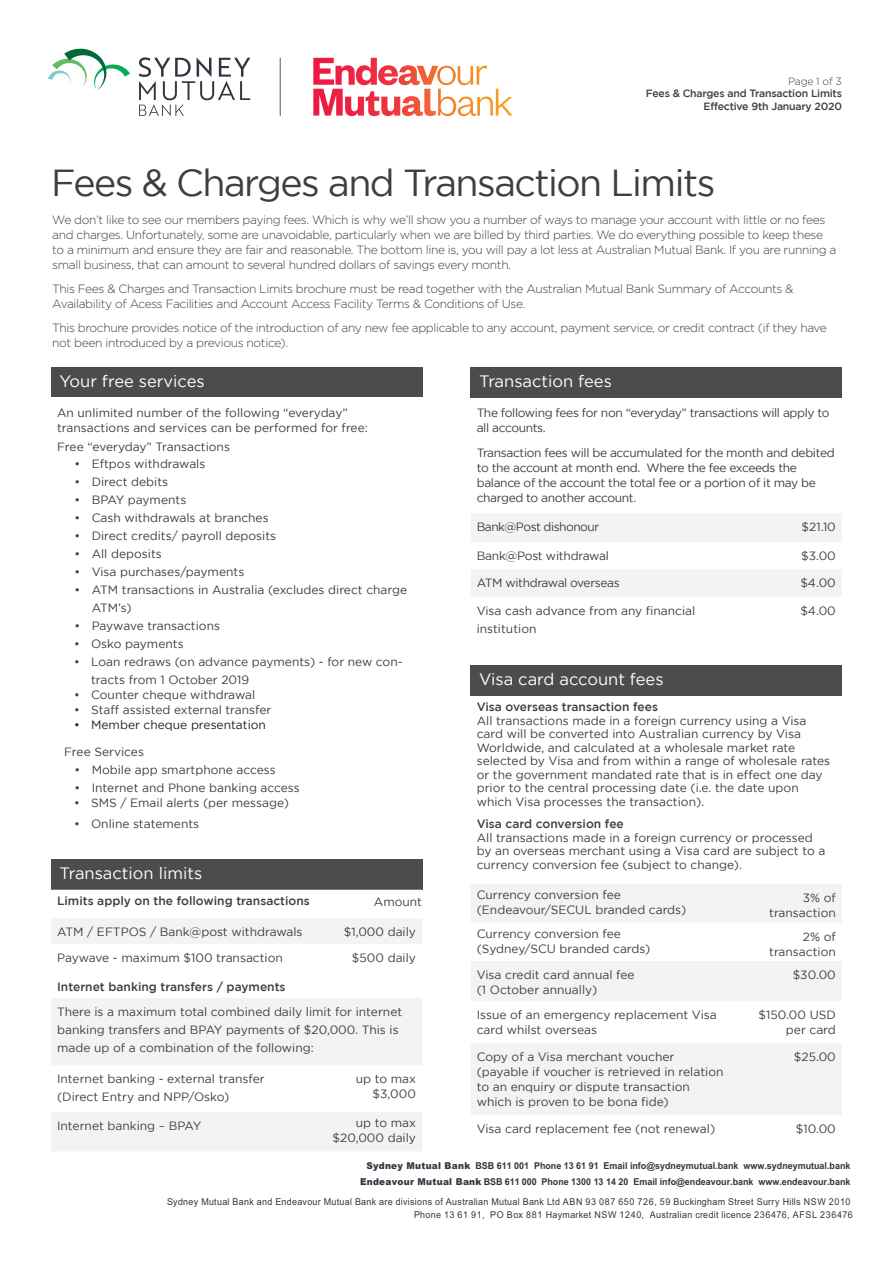
<style>
.page{position:relative;width:893px;height:1263px;background:#fff}
.page>*{position:absolute;margin:0;border:0;box-sizing:border-box;transform-origin:0 0}
.t1{font:37.5px "Gotham";letter-spacing:-.04em;color:#3e3e3f}
.t2{font:16.5px "Gotham";color:#fff}
.t3{font:12px/15px "Gotham";color:#3e3e3f}
.t4{font:300 12px/15px "Gotham";letter-spacing:-.03em;color:#3e3e3f}
.t5{font:12px/15px "Gotham";letter-spacing:-.03em;color:#3e3e3f}
.t6{font:500 12px "Gotham";color:#3e3e3f}
.t7{font:12px "Gotham";color:#231f20}
.t8{font:12px "Gotham";letter-spacing:-.02em;color:#3e3e3f}
.t9{font:12px "Gotham";letter-spacing:-.04em;color:#3e3e3f}
.t10{font:500 10.5px/12.6px "Gotham";letter-spacing:-.02em;color:#3e3e3f;text-align:right}
.t11{font:300 10.5px "Gotham";letter-spacing:-.02em;color:#3e3e3f}
.t12{font:9.45px/13.4px "Arial";letter-spacing:.03em;color:#323640;text-align:right;scale:.95 1}
.t13{font:700 9.45px/16.4px "Arial";color:#323640;text-align:right;scale:.95 1}
.s1{font-weight:900}
</style>
<div class="page">
<svg style="left:48px;top:49px;width:82px;height:42px"></svg>
<svg style="left:139px;top:57px;width:111px;height:59px"></svg>
<hr style="left:280px;top:58px;width:1px;height:58px;background:#5b595a">
<svg style="left:313px;top:58px;width:199px;height:58px"></svg>
<div style="left:51px;top:367px;width:371px;height:31px;background:#4b4c4d"></div>
<div style="left:471px;top:367px;width:371px;height:31px;background:#4b4c4d"></div>
<div style="left:51px;top:397px;width:372px;height:465px;background:#fff"></div>
<svg style="left:471px;top:514px;width:371px;height:83px"></svg>
<div style="left:51px;top:859px;width:371px;height:31px;background:#4b4c4d"></div>
<div style="left:51px;top:919px;width:371px;height:25px;background:#f3f3f5"></div>
<div style="left:51px;top:998px;width:371px;height:67px;background:#f3f3f5"></div>
<div style="left:51px;top:1112px;width:371px;height:39px;background:#f3f3f5"></div>
<svg style="left:471px;top:884px;width:371px;height:231px"></svg>
<div style="left:471px;top:665px;width:371px;height:31px;background:#4b4c4d"></div>
<p class="t11" style="left:788px;top:75px;width:55px">Page 1 of 3</p>
<p class="t10" style="left:646px;top:87px;width:198px">Fees &amp; Charges and Transaction Limits<br>Effective 9th January 2020</p>
<h1 class="t1" style="left:51px;top:162px;width:666px">Fees &amp; Charges and Transaction Limits</h1>
<p class="t4" style="left:52px;top:212px;width:786px">We don’t like to see our members paying fees. Which is why we’ll show you a number of ways to manage your account with little or no fees and charges. Unfortunately, some are unavoidable, particularly when we are billed by third parties. We do everything possible to keep these to a minimum and ensure they are fair and reasonable. The bottom line is, you will pay a lot less at Australian Mutual Bank. If you are running a small business, that can amount to several hundred dollars of savings every month.</p>
<p class="t4" style="left:52px;top:281px;width:743px">This Fees &amp; Charges and Transaction Limits brochure must be read together with the Australian Mutual Bank Summary of Accounts &amp;<br>Availability of Acess Facilities and Account Access Facility Terms &amp; Conditions of Use.</p>
<p class="t4" style="left:52px;top:320px;width:776px">This brochure provides notice of the introduction of any new fee applicable to any account, payment service, or credit contract (if they have not been introduced by a previous notice).</p>
<h2 class="t2" style="left:60px;top:372px;width:147px">Your free services</h2>
<h2 class="t2" style="left:479px;top:372px;width:134px">Transaction fees</h2>
<p class="t3" style="left:57px;top:405px;width:312px">An unlimited number of the following “everyday” transactions and services can be performed for free:</p>
<p class="t3" style="left:57px;top:439px;width:174px">Free “everyday” Transactions</p>
<p class="t3" style="left:74px;top:456px;width:133px">• Eftpos withdrawals</p>
<p class="t3" style="left:74px;top:474px;width:95px">• Direct debits</p>
<p class="t3" style="left:74px;top:492px;width:113px">• BPAY payments</p>
<p class="t3" style="left:74px;top:510px;width:196px">• Cash withdrawals at branches</p>
<p class="t3" style="left:74px;top:528px;width:203px">• Direct credits/ payroll deposits</p>
<p class="t3" style="left:74px;top:546px;width:89px">• All deposits</p>
<p class="t3" style="left:74px;top:564px;width:171px">• Visa purchases/payments</p>
<p class="t3" style="left:92px;top:581px;width:317px;line-height:18px;text-indent:-17px">• ATM transactions in Australia (excludes direct charge<br>ATM’s)</p>
<p class="t3" style="left:74px;top:618px;width:147px">• Paywave transactions</p>
<p class="t3" style="left:74px;top:636px;width:111px">• Osko payments</p>
<p class="t3" style="left:91px;top:653px;width:313px;line-height:18px;text-indent:-17px">• Loan redraws (on advance payments) - for new con&shy;tracts from 1 October 2019</p>
<p class="t3" style="left:74px;top:687px;width:183px">• Counter cheque withdrawal</p>
<p class="t3" style="left:74px;top:702px;width:199px">• Staff assisted external transfer</p>
<p class="t7" style="left:74px;top:718px;width:193px">• Member cheque presentation</p>
<p class="t3" style="left:64px;top:744px;width:81px">Free Services</p>
<p class="t3" style="left:74px;top:762px;width:203px">• Mobile app smartphone access</p>
<p class="t3" style="left:74px;top:780px;width:227px">• Internet and Phone banking access</p>
<p class="t3" style="left:74px;top:795px;width:216px">• SMS / Email alerts (per message)</p>
<p class="t3" style="left:74px;top:816px;width:127px">• Online statements</p>
<h2 class="t2" style="left:60px;top:864px;width:144px">Transaction limits</h2>
<p class="t6" style="left:57px;top:893px;width:254px">Limits apply on the following transactions</p>
<p class="t3" style="left:374px;top:894px;width:50px">Amount</p>
<p class="t3" style="left:57px;top:924px;width:247px">ATM / EFTPOS / Bank@post withdrawals</p>
<p class="t3" style="left:344px;top:924px;width:74px">$1,000 daily</p>
<p class="t3" style="left:57px;top:950px;width:227px">Paywave - maximum $100 transaction</p>
<p class="t3" style="left:352px;top:950px;width:66px">$500 daily</p>
<p class="t6" style="left:57px;top:980px;width:230px">Internet banking transfers / payments</p>
<p class="t3" style="left:57px;top:1002px;width:347px;line-height:18px">There is a maximum total combined daily limit for internet banking transfers and BPAY payments of $20,000. This is made up of a combination of the following:</p>
<p class="t3" style="left:57px;top:1070px;width:209px;line-height:18px">Internet banking - external transfer (Direct Entry and NPP/Osko)</p>
<p class="t3" style="left:356px;top:1071px;width:62px;text-align:right">up to max $3,000</p>
<p class="t3" style="left:57px;top:1117px;width:146px">Internet banking – BPAY</p>
<p class="t3" style="left:332px;top:1114px;width:85px;text-align:right">up to max $20,000 daily</p>
<p class="t5" style="left:477px;top:405px;width:354px">The following fees for non “everyday” transactions will apply to all accounts.</p>
<p class="t5" style="left:477px;top:445px;width:360px">Transaction fees will be accumulated for the month and debited to the account at month end. Where the fee exceeds the balance of the account the total fee or a portion of it may be charged to another account.</p>
<p class="t9" style="left:477px;top:520px;width:124px">Bank@Post dishonour</p>
<p class="t3" style="left:801px;top:519px;width:36px">$21.10</p>
<p class="t8" style="left:477px;top:549px;width:134px">Bank@Post withdrawal</p>
<p class="t3" style="left:801px;top:548px;width:36px">$3.00</p>
<p class="t5" style="left:477px;top:575px;width:145px">ATM withdrawal overseas</p>
<p class="t3" style="left:800px;top:575px;width:37px">$4.00</p>
<p class="t3" style="left:477px;top:602px;width:220px;line-height:18px">Visa cash advance from any financial institution</p>
<p class="t3" style="left:800px;top:603px;width:37px">$4.00</p>
<h2 class="t2" style="left:479px;top:670px;width:186px">Visa card account fees</h2>
<p class="t6" style="left:477px;top:700px;width:183px">Visa overseas transaction fees</p>
<p class="t3" style="left:477px;top:714px;width:355px;line-height:13.5px">All transactions made in a foreign currency using a Visa card will be converted into Australian currency by Visa Worldwide, and calculated at a wholesale market rate selected by Visa and from within a range of wholesale rates or the government mandated rate that is in effect one day prior to the central processing date (i.e. the date upon which Visa processes the transaction).</p>
<p class="t6" style="left:477px;top:817px;width:149px">Visa card conversion fee</p>
<p class="t3" style="left:477px;top:831px;width:350px;line-height:13.5px">All transactions made in a foreign currency or processed by an overseas merchant using a Visa card are subject to a currency conversion fee (subject to change).</p>
<p class="t3" style="left:477px;top:887px;width:211px">Currency conversion fee (Endeavour/SECUL branded cards)</p>
<p class="t3" style="left:769px;top:890px;width:68px;text-align:right">3% of transaction</p>
<p class="t3" style="left:477px;top:926px;width:175px">Currency conversion fee (Sydney/SCU branded cards)</p>
<p class="t3" style="left:769px;top:929px;width:68px;text-align:right">2% of transaction</p>
<p class="t3" style="left:477px;top:967px;width:159px">Visa credit card annual fee (1 October annually)</p>
<p class="t3" style="left:793px;top:967px;width:45px">$30.00</p>
<p class="t3" style="left:477px;top:1007px;width:242px">Issue of an emergency replacement Visa card whilst overseas</p>
<p class="t3" style="left:759px;top:1007px;width:79px;text-align:right">$150.00 USD per card</p>
<p class="t3" style="left:477px;top:1049px;width:248px">Copy of a Visa merchant voucher (payable if voucher is retrieved in relation to an enquiry or dispute transaction which is proven to be bona fide)</p>
<p class="t3" style="left:794px;top:1049px;width:44px">$25.00</p>
<p class="t3" style="left:477px;top:1121px;width:240px">Visa card replacement fee (not renewal)</p>
<p class="t3" style="left:796px;top:1121px;width:42px">$10.00</p>
<p class="t13" style="left:360px;top:1157px;width:518px"><span class="s1">Sydney Mutual Bank</span> BSB 611 001 Phone 13 61 91 Email info@sydneymutual.bank www.sydneymutual.bank<br><span class="s1">Endeavour Mutual Bank</span> BSB 611 000 Phone 1300 13 14 20 Email info@endeavour.bank www.endeavour.bank</p>
<p class="t12" style="left:167px;top:1195px;width:723px">Sydney Mutual Bank and Endeavour Mutual Bank are divisions of Australian Mutual Bank Ltd ABN 93 087 650 726, 59 Buckingham Street Surry Hills NSW 2010<br>Phone 13 61 91, PO Box 881 Haymarket NSW 1240, Australian credit licence 236476, AFSL 236476</p>
</div>
